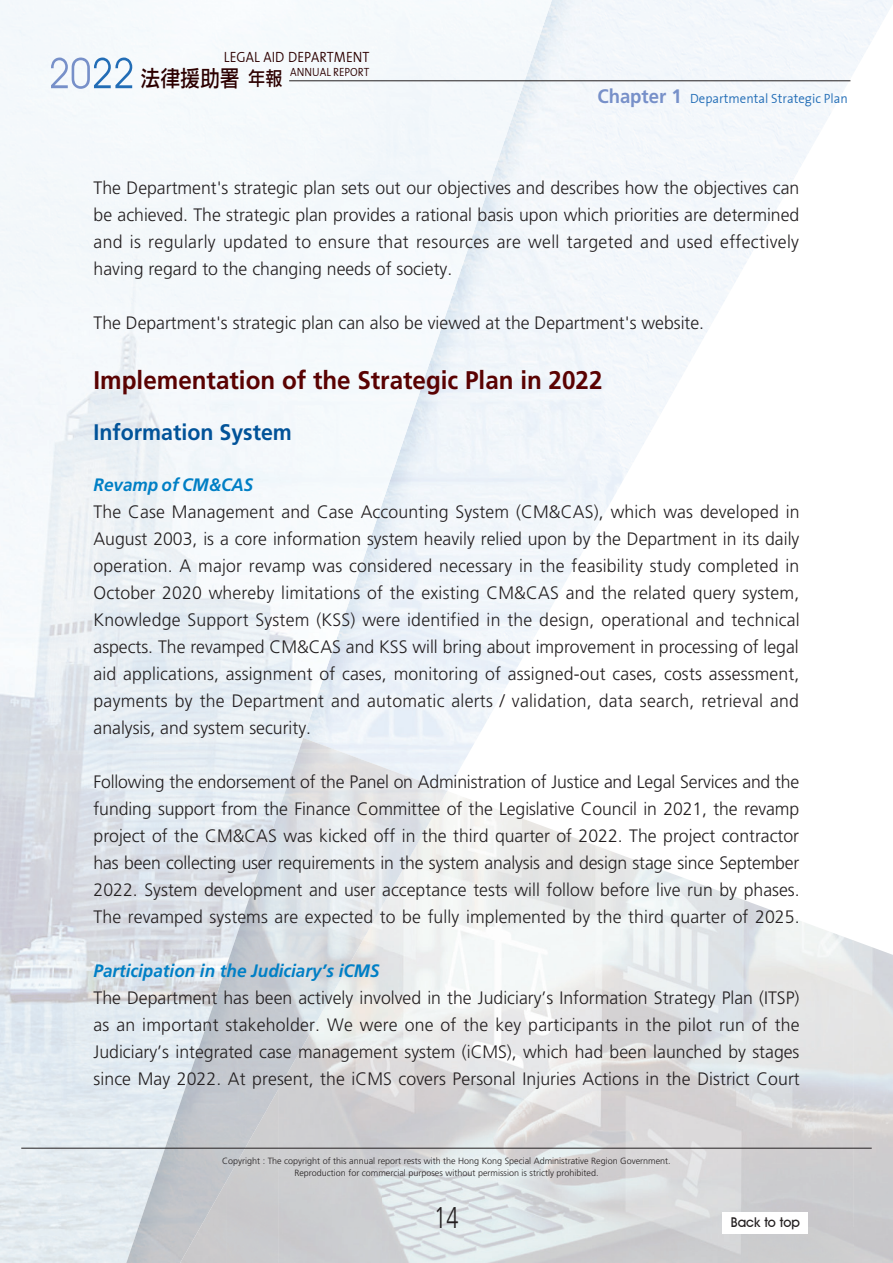
<style>
.page{position:relative;width:893px;height:1263px;background:#fff}
.page>*{position:absolute;margin:0;border:0;box-sizing:border-box;transform-origin:0 0}
.t1{font:300 30px "Frutiger LT Std";color:#231f20;scale:.73 1}
.t2{font:700 25.5px "Frutiger LT Std";color:#5a0202;scale:.95 1}
.t3{font:700 22.5px "Frutiger LT Std";color:#015399;scale:.95 1}
.t4{font:22.5px "DF Li Hei Md WIN BF";color:#2c0000;scale:.88 1}
.t5{font:19.5px "DF Li Hei Md WIN BF";color:#2c0000;scale:.88 1}
.t6{font:300 18px/27px "Frutiger LT Std";letter-spacing:.005em;color:#231f20;text-align:justify}
.t7{font:italic 700 18px "Frutiger LT Std";color:#007fc5;scale:.95 1}
.t8{font:15px "The Sans Semi Light Caps";color:#2c0000;scale:.9 1}
.t9{font:300 13.5px "The Sans";color:#226db6;scale:.95 1}
.t10{font:500 13.5px "Avant Garde IT Cby BT";color:#231f20}
.t11{font:12px "The Sans Semi Light Caps";color:#2c0000;scale:.9 1}
.t12{font:300 9px/12px "Frutiger LT Std";color:#231f20;text-align:center}
.s1{font-family:"Frutiger LT Std";font-weight:700;font-size:19.5px;color:#7790c9}
</style>
<div class="page">
<div style="left:0;top:0;width:505px;height:308px;background:#f4f8fb"></div>
<img style="left:504px;top:0;width:52px;height:142px">
<img style="left:0;top:307px;width:297px;height:641px">
<img style="left:297px;top:307px;width:151px;height:161px">
<img style="left:297px;top:468px;width:97px;height:160px">
<img style="left:297px;top:628px;width:43px;height:110px">
<img style="left:0;top:948px;width:178px;height:315px">
<img style="left:592px;top:844px;width:157px;height:419px">
<img style="left:383px;top:791px;width:209px;height:472px">
<img style="left:249px;top:738px;width:198px;height:159px">
<img style="left:178px;top:897px;width:162px;height:213px">
<img style="left:340px;top:897px;width:47px;height:84px">
<img style="left:124px;top:1109px;width:54px;height:154px">
<img style="left:178px;top:1110px;width:89px;height:106px">
<img style="left:178px;top:1216px;width:29px;height:47px">
<svg style="left:51px;top:58px;width:81px;height:31px"></svg>
<hr style="left:289px;top:80px;width:561px;height:1px;background:#231f20">
<hr style="left:21px;top:1148px;width:851px;height:1px;background:#231f20">
<div style="left:723px;top:1212px;width:85px;height:21px;background:#fff"></div>
<p class="t8" style="left:224px;top:44px;width:163px">LEGAL AID DEPARTMENT</p>
<p class="t4" style="left:141px;top:67px;width:114px">法律援助署</p>
<p class="t11" style="left:290px;top:62px;width:89px">ANNUAL REPORT</p>
<p class="t5" style="left:248px;top:68px;width:41px">年報</p>
<p class="t9" style="left:597px;top:87px;width:265px"><span class="s1">Chapter 1</span> Departmental Strategic Plan</p>
<p class="t6" style="left:94px;top:174px;width:707px">The Department's strategic plan sets out our objectives and describes how the objectives can be achieved. The strategic plan provides a rational basis upon which priorities are determined and is regularly updated to ensure that resources are well targeted and used effectively having regard to the changing needs of society.</p>
<p class="t6" style="left:94px;top:309px;width:612px">The Department's strategic plan can also be viewed at the Department's website.</p>
<h2 class="t2" style="left:94px;top:365px;width:537px">Implementation of the Strategic Plan in 2022</h2>
<p class="t3" style="left:94px;top:419px;width:210px">Information System</p>
<p class="t7" style="left:94px;top:474px;width:170px">Revamp of CM&amp;CAS</p>
<p class="t6" style="left:94px;top:498px;width:708px">The Case Management and Case Accounting System (CM&amp;CAS), which was developed in August 2003, is a core information system heavily relied upon by the Department in its daily operation. A major revamp was considered necessary in the feasibility study completed in October 2020 whereby limitations of the existing CM&amp;CAS and the related query system, Knowledge Support System (KSS) were identified in the design, operational and technical aspects. The revamped CM&amp;CAS and KSS will bring about improvement in processing of legal aid applications, assignment of cases, monitoring of assigned-out cases, costs assessment, payments by the Department and automatic alerts / validation, data search, retrieval and analysis, and system security.</p>
<p class="t6" style="left:94px;top:768px;width:708px">Following the endorsement of the Panel on Administration of Justice and Legal Services and the funding support from the Finance Committee of the Legislative Council in 2021, the revamp project of the CM&amp;CAS was kicked off in the third quarter of 2022. The project contractor has been collecting user requirements in the system analysis and design stage since September 2022. System development and user acceptance tests will follow before live run by phases.<br>The revamped systems are expected to be fully implemented by the third quarter of 2025.</p>
<p class="t7" style="left:94px;top:960px;width:303px">Participation in the Judiciary’s iCMS</p>
<p class="t6" style="left:94px;top:984px;width:708px">The Department has been actively involved in the Judiciary’s Information Strategy Plan (ITSP) as an important stakeholder. We were one of the key participants in the pilot run of the Judiciary’s integrated case management system (iCMS), which had been launched by stages since May 2022. At present, the iCMS covers Personal Injuries Actions in the District Court</p>
<p class="t12" style="left:222px;top:1155px;width:450px">Copyright : The copyright of this annual report rests with the Hong Kong Special Administrative Region Government.<br>Reproduction for commercial purposes without permission is strictly prohibited.</p>
<h1 class="t1" style="left:434px;top:1201px;width:35px">14</h1>
<p class="t10" style="left:731px;top:1214px;width:71px">Back to top</p>
</div>
